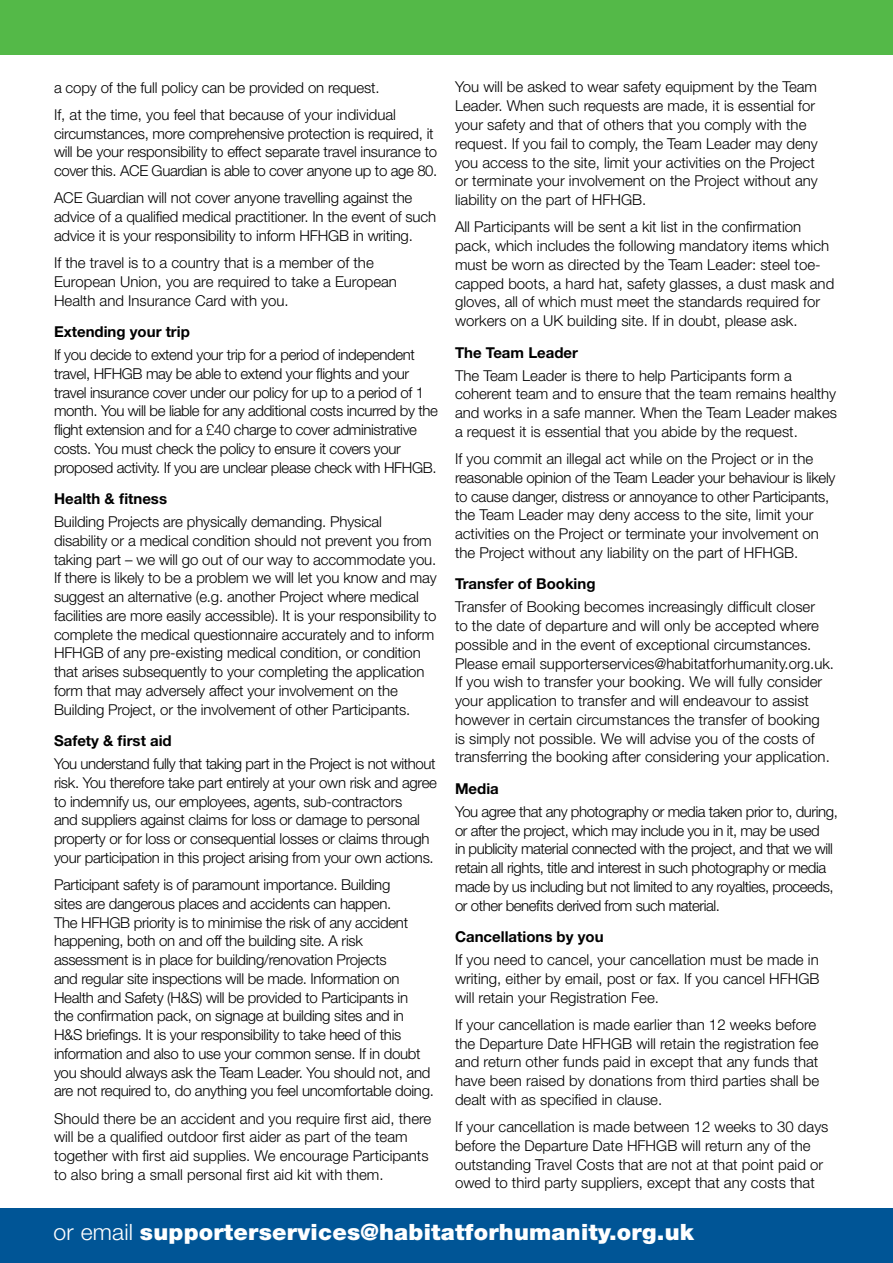
<style>
.page{position:relative;width:893px;height:1263px;background:#fff}
.page>*{position:absolute;margin:0;border:0;box-sizing:border-box;transform-origin:0 0}
.t1{font:900 22.5px "Helvetica Neue";letter-spacing:.01em;color:#fff}
.t2{font:300 15px/18.8px "Helvetica Neue";letter-spacing:-.01em;color:#000}
.t3{font:300 15px/18.8px "Helvetica Neue";letter-spacing:-.03em;color:#000}
.t4{font:700 15px "Helvetica Neue";color:#000}
.s1{font-weight:300}
</style>
<div class="page">
<div style="left:0;top:1209px;width:893px;height:54px;background:#005596"></div>
<div style="left:0;top:0;width:893px;height:54px;background:#54b948"></div>
<p class="t2" style="left:54px;top:73px;width:344px;line-height:27.3px">a copy of the full policy can be provided on request.<br>If, at the time, you feel that because of your individual</p>
<p class="t2" style="left:54px;top:123px;width:385px">circumstances, more comprehensive protection is required, it will be your responsibility to effect separate travel insurance to cover this. ACE Guardian is able to cover anyone up to age 80.</p>
<p class="t2" style="left:54px;top:188px;width:384px">ACE Guardian will not cover anyone travelling against the advice of a qualified medical practitioner. In the event of such advice it is your responsibility to inform HFHGB in writing.</p>
<p class="t2" style="left:54px;top:253px;width:344px">If the travel is to a country that is a member of the<br>European Union, you are required to take a European<br>Health and Insurance Card with you.</p>
<p class="t4" style="left:54px;top:322px;width:137px">Extending your trip</p>
<p class="t2" style="left:54px;top:345px;width:386px">If you decide to extend your trip for a period of independent travel, HFHGB may be able to extend your flights and your travel insurance cover under our policy for up to a period of 1 month. You will be liable for any additional costs incurred by the flight extension and for a £40 charge to cover administrative costs. You must check the policy to ensure it covers your proposed activity. If you are unclear please check with HFHGB.</p>
<p class="t4" style="left:54px;top:489px;width:115px">Health &amp; fitness</p>
<p class="t2" style="left:54px;top:512px;width:384px">Building Projects are physically demanding. Physical disability or a medical condition should not prevent you from taking part – we will go out of our way to accommodate you.<br>If there is likely to be a problem we will let you know and may suggest an alternative (e.g. another Project where medical facilities are more easily accessible). It is your responsibility to complete the medical questionnaire accurately and to inform HFHGB of any pre-existing medical condition, or condition that arises subsequently to your completing the application form that may adversely affect your involvement on the Building Project, or the involvement of other Participants.</p>
<p class="t4" style="left:54px;top:731px;width:119px">Safety &amp; first aid</p>
<p class="t2" style="left:54px;top:754px;width:384px">You understand fully that taking part in the Project is not without risk. You therefore take part entirely at your own risk and agree to indemnify us, our employees, agents, sub-contractors<br>and suppliers against claims for loss or damage to personal property or for loss or consequential losses or claims through your participation in this project arising from your own actions.</p>
<p class="t2" style="left:54px;top:875px;width:381px">Participant safety is of paramount importance. Building<br>sites are dangerous places and accidents can happen.<br>The HFHGB priority is to minimise the risk of any accident happening, both on and off the building site. A risk assessment is in place for building/renovation Projects<br>and regular site inspections will be made. Information on Health and Safety (H&amp;S) will be provided to Participants in<br>the confirmation pack, on signage at building sites and in H&amp;S briefings. It is your responsibility to take heed of this information and also to use your common sense. If in doubt you should always ask the Team Leader. You should not, and are not required to, do anything you feel uncomfortable doing.</p>
<p class="t2" style="left:54px;top:1108px;width:379px">Should there be an accident and you require first aid, there will be a qualified outdoor first aider as part of the team together with first aid supplies. We encourage Participants to also bring a small personal first aid kit with them.</p>
<p class="t2" style="left:455px;top:77px;width:364px">You will be asked to wear safety equipment by the Team Leader. When such requests are made, it is essential for your safety and that of others that you comply with the request. If you fail to comply, the Team Leader may deny you access to the site, limit your activities on the Project or terminate your involvement on the Project without any liability on the part of HFHGB.</p>
<p class="t2" style="left:455px;top:217px;width:381px">All Participants will be sent a kit list in the confirmation pack, which includes the following mandatory items which must be worn as directed by the Team Leader: steel toe&shy;capped boots, a hard hat, safety glasses, a dust mask and gloves, all of which must meet the standards required for workers on a UK building site. If in doubt, please ask.</p>
<p class="t4" style="left:455px;top:343px;width:125px">The Team Leader</p>
<p class="t2" style="left:455px;top:365px;width:384px">The Team Leader is there to help Participants form a coherent team and to ensure that the team remains healthy and works in a safe manner. When the Team Leader makes a request it is essential that you abide by the request.</p>
<p class="t2" style="left:455px;top:449px;width:382px">If you commit an illegal act while on the Project or in the reasonable opinion of the Team Leader your behaviour is likely to cause danger, distress or annoyance to other Participants, the Team Leader may deny access to the site, limit your activities on the Project or terminate your involvement on the Project without any liability on the part of HFHGB.</p>
<p class="t4" style="left:455px;top:575px;width:142px">Transfer of Booking</p>
<p class="t2" style="left:455px;top:597px;width:381px">Transfer of Booking becomes increasingly difficult closer<br>to the date of departure and will only be accepted where possible and in the event of exceptional circumstances.<br>Please email supporterservices@habitatforhumanity.org.uk.<br>If you wish to transfer your booking. We will fully consider your application to transfer and will endeavour to assist however in certain circumstances the transfer of booking<br>is simply not possible. We will advise you of the costs of transferring the booking after considering your application.</p>
<p class="t4" style="left:455px;top:779px;width:45px">Media</p>
<p class="t3" style="left:455px;top:802px;width:384px">You agree that any photography or media taken prior to, during, or after the project, which may include you in it, may be used<br>in publicity material connected with the project, and that we will retain all rights, title and interest in such photography or media made by us including but not limited to any royalties, proceeds, or other benefits derived from such material.</p>
<p class="t4" style="left:455px;top:927px;width:150px">Cancellations by you</p>
<p class="t2" style="left:455px;top:950px;width:366px;text-align:justify">If you need to cancel, your cancellation must be made in writing, either by email, post or fax. If you cancel HFHGB will retain your Registration Fee.</p>
<p class="t2" style="left:455px;top:1015px;width:366px">If your cancellation is made earlier than 12 weeks before the Departure Date HFHGB will retain the registration fee and return other funds paid in except that any funds that have been raised by donations from third parties shall be dealt with as specified in clause.</p>
<p class="t2" style="left:455px;top:1117px;width:375px">If your cancellation is made between 12 weeks to 30 days before the Departure Date HFHGB will return any of the outstanding Travel Costs that are not at that point paid or owed to third party suppliers, except that any costs that</p>
<h1 class="t1" style="left:54px;top:1218px;width:642px"><span class="s1">or email</span> supporterservices@habitatforhumanity.org.uk</h1>
</div>
